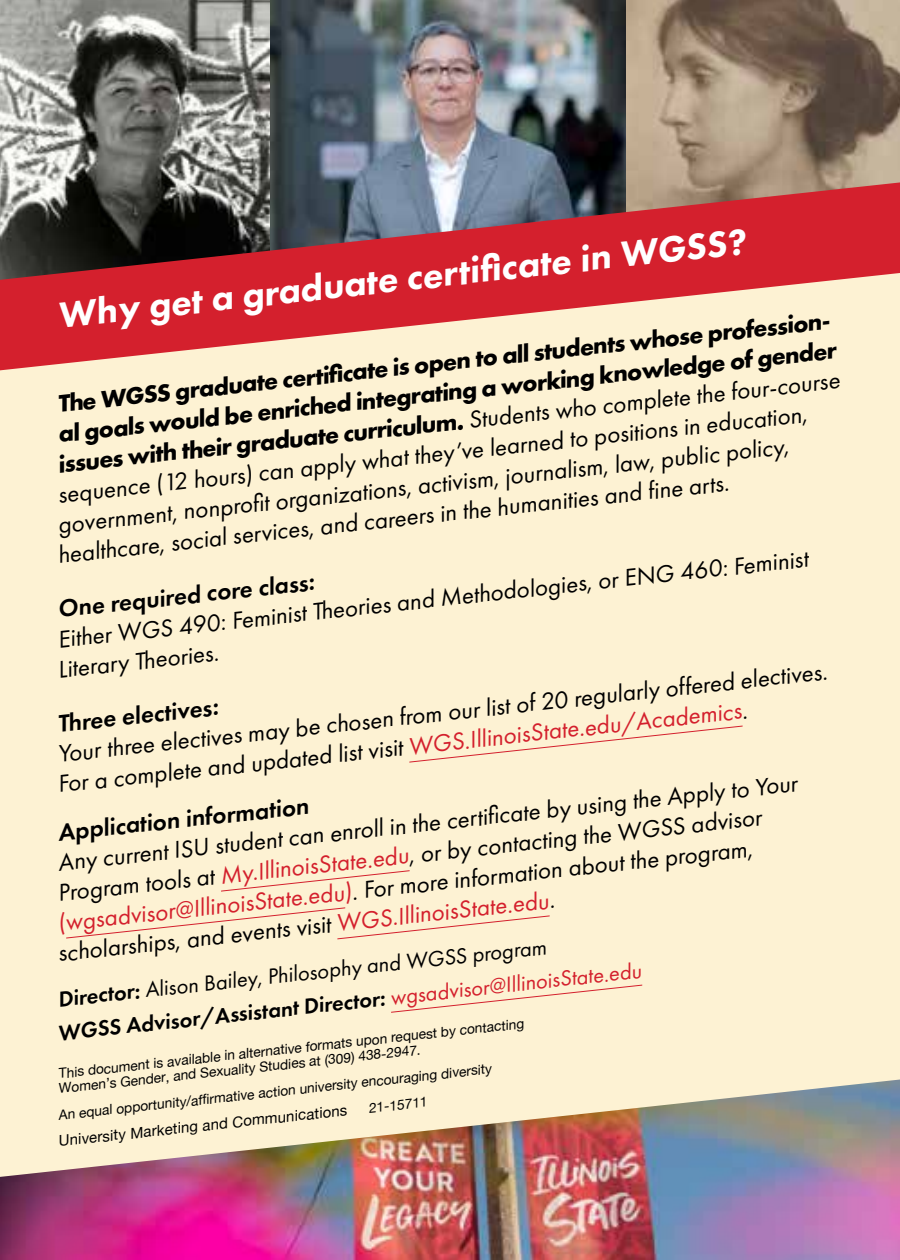
<style>
.page{position:relative;width:900px;height:1260px;background:#fff}
.page>*{position:absolute;margin:0;border:0;box-sizing:border-box;transform-origin:0 0}
.t1{font:800 37.5px "Futura PT";color:#fff}
.t2{font:25px/30.2px "Futura PT";color:#000}
.t3{font:700 25px "Futura PT";color:#000}
.t4{font:600 25px "Futura PT";color:#000}
.t5{font:600 22.5px/34px "Futura PT";color:#000}
.t6{font:15px "Helvetica Neue";color:#000}
.t7{font:13.75px/15px "Helvetica Neue";color:#000}
.s1{font-weight:400}
.s2{color:#d4202d}
.s3{font-weight:400;color:#d4202d}
</style>
<div class="page">
<img style="left:0;top:1177px;width:900px;height:83px">
<img style="left:301px;top:0;width:599px;height:182px">
<img style="left:0;top:0;width:301px;height:182px">
<div style="left:0;top:370px;width:900px;height:807px;background:#fdf2d3"></div>
<svg style="left:0;top:182px;width:900px;height:188px;background:#bb6362"></svg>
<div style="left:408px;top:725px;width:335px;height:38px;background:#fdf2d3"></div>
<svg style="left:220px;top:870px;width:190px;height:22px;background:#fbe8cb"></svg>
<div style="left:65px;top:907px;width:486px;height:33px;background:#fdf2d3"></div>
<div style="left:390px;top:984px;width:253px;height:29px;background:#fdf2d3"></div>
<h1 class="t1" style="left:55px;top:291px;width:693px;rotate:-6deg">Why get a graduate certifi cate in WGSS?</h1>
<p class="t3" style="left:56px;top:387px;width:781px;rotate:-6deg">The WGSS graduate certifi cate is open to all students whose profession-</p>
<p class="t3" style="left:56px;top:417px;width:784px;rotate:-6deg">al goals would be enriched integrating a working knowledge of gender</p>
<p class="t3" style="left:56px;top:448px;width:788px;rotate:-6deg">issues with their graduate curriculum. <span class="s1">Students who complete the four-course</span></p>
<p class="t2" style="left:56px;top:478px;width:755px;rotate:-6deg">sequence (12 hours) can apply what they’ve learned to positions in education,</p>
<p class="t2" style="left:56px;top:508px;width:737px;rotate:-6deg">government, nonprofi t organizations, activism, journalism, law, public policy,</p>
<p class="t2" style="left:56px;top:539px;width:676px;rotate:-6deg">healthcare, social services, and careers in the humanities and fine arts.</p>
<p class="t4" style="left:56px;top:593px;width:259px;rotate:-6deg">One required core class:</p>
<p class="t2" style="left:53px;top:623px;width:759px;line-height:31px;rotate:-6deg">Either WGS 490: Feminist Theories and Methodologies, or ENG 460: Feminist<br>Literary Theories.</p>
<p class="t4" style="left:56px;top:708px;width:162px;rotate:-6deg">Three electives:</p>
<p class="t2" style="left:53px;top:738px;width:779px;rotate:-6deg">Your three electives may be chosen from our list of 20 regularly offered electives.<br>For a complete and updated list visit <span class="s2">WGS.IllinoisState.edu/Academics</span>.</p>
<p class="t4" style="left:56px;top:817px;width:254px;rotate:-6deg">Application information</p>
<p class="t2" style="left:47px;top:847px;width:755px;text-indent:9px;rotate:-6deg">Any current ISU student can enroll in the certifi cate by using the Apply to Your Program tools at <span class="s2">My.IllinoisState.edu</span>, or by contacting the WGSS advisor <span class="s2">(wgsadvisor@IllinoisState.edu)</span>. For more information about the program, scholarships, and events visit <span class="s2">WGS.IllinoisState.edu</span>.</p>
<p class="t5" style="left:53px;top:982px;width:588px;rotate:-6deg">Director: <span class="s1">Alison Bailey, Philosophy and WGSS program<br></span>WGSS Advisor/Assistant Director: <span class="s3">wgsadvisor@IllinoisState.edu</span></p>
<p class="t7" style="left:56px;top:1066px;width:471px;rotate:-6deg">This document is available in alternative formats upon request by contacting<br>Women’s Gender, and Sexuality Studies at (309) 438-2947.</p>
<p class="t7" style="left:58px;top:1108px;width:437px;rotate:-6deg">An equal opportunity/affirmative action university encouraging diversity</p>
<p class="t7" style="left:368px;top:1101px;width:60px;rotate:-6deg">21-15711</p>
<p class="t6" style="left:57px;top:1130px;width:292px;rotate:-6deg">University Marketing and Communications</p>
</div>
